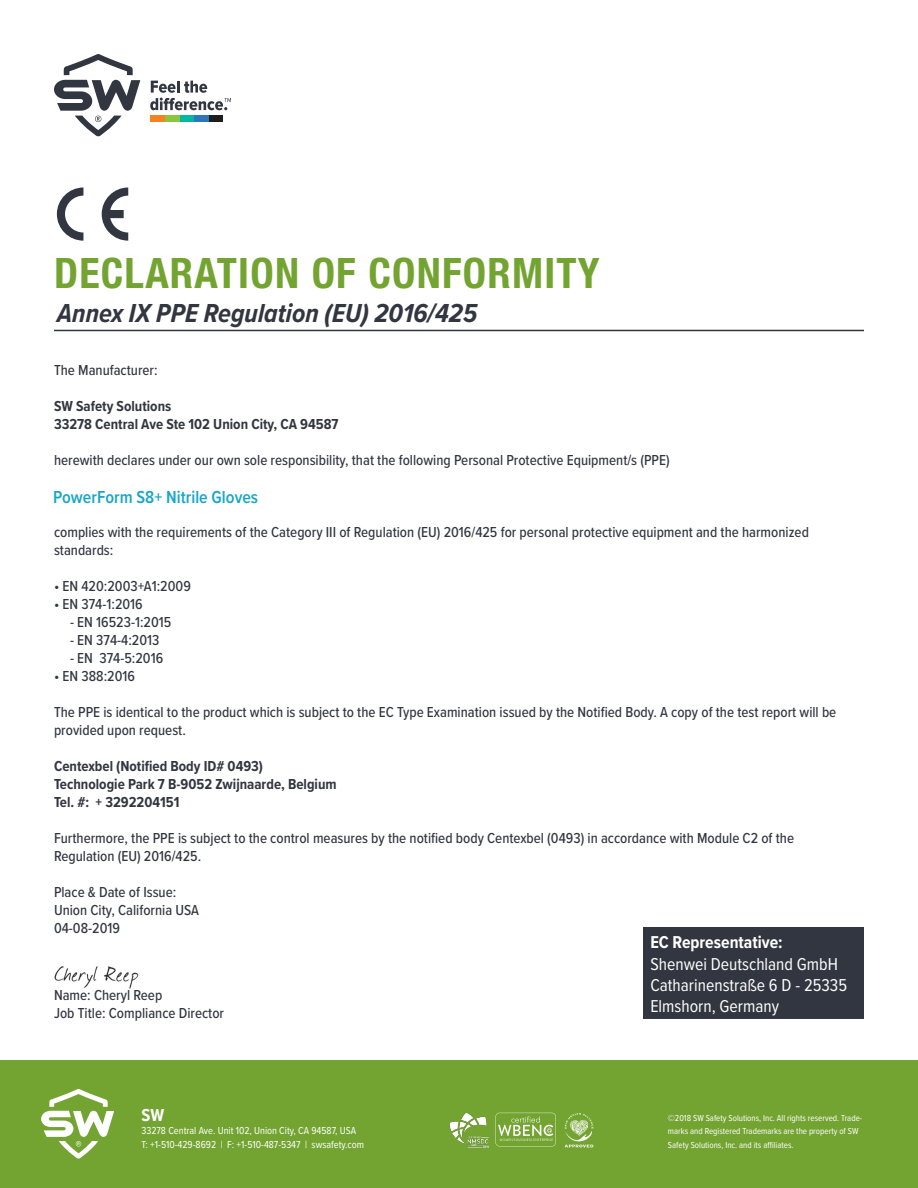
<style>
.page{position:relative;width:918px;height:1188px;background:#fff}
.page>*{position:absolute;margin:0;border:0;box-sizing:border-box;transform-origin:0 0}
.t1{font:700 condensed 42px "Helvetica Neue LT Std";letter-spacing:.03em;color:#73a432}
.t2{font:italic 700 27px "Proxima Nova Cond";color:#323640}
.t3{font:600 18px "Proxima Nova Cond";color:#18a6c8}
.t4{font:700 18px "Proxima Nova Cond";color:#fff}
.t5{font:17.85px/21.5px "Proxima Nova Cond";color:#fff}
.t6{font:700 17.85px "Proxima Nova Cond";color:#fff}
.t7{font:500 15px/18px "Proxima Nova Cond";color:#323640}
.t8{font:700 15px/18px "Proxima Nova Cond";color:#323640}
.t9{font:10.5px/13.5px "Proxima Nova Cond";color:#fff}
.t10{font:9px/13.5px "Proxima Nova Cond";color:#fff}
</style>
<div class="page">
<div style="left:0;top:1061px;width:918px;height:127px;background:#73a432"></div>
<svg style="left:495px;top:1113px;width:61px;height:33px"></svg>
<svg style="left:565px;top:1113px;width:28px;height:34px"></svg>
<img style="left:450px;top:1112px;width:38px;height:36px">
<svg style="left:41px;top:1089px;width:73px;height:70px"></svg>
<svg style="left:150px;top:81px;width:81px;height:29px"></svg>
<svg style="left:54px;top:54px;width:86px;height:82px"></svg>
<div style="left:209px;top:115px;width:14px;height:7px;background:#201d1e"></div>
<div style="left:194px;top:115px;width:15px;height:7px;background:#2e76bc"></div>
<div style="left:180px;top:115px;width:14px;height:7px;background:#03b89d"></div>
<div style="left:165px;top:115px;width:15px;height:7px;background:#8bc63e"></div>
<div style="left:151px;top:115px;width:14px;height:7px;background:#f58220"></div>
<svg style="left:57px;top:188px;width:71px;height:53px"></svg>
<hr style="left:54px;top:330px;width:810px;height:1px;background:#323640">
<div style="left:644px;top:927px;width:220px;height:92px;background:#323640"></div>
<img style="left:54px;top:966px;width:85px;height:23px">
<h1 class="t1" style="left:54px;top:248px;width:547px">DECLARATION OF CONFORMITY</h1>
<h2 class="t2" style="left:57px;top:293px;width:422px">Annex IX PPE Regulation (EU) 2016/425</h2>
<p class="t7" style="left:54px;top:360px;width:105px">The Manufacturer:</p>
<p class="t8" style="left:54px;top:396px;width:286px">SW Safety Solutions<br>33278 Central Ave Ste 102 Union City, CA 94587</p>
<p class="t7" style="left:54px;top:450px;width:617px">herewith declares under our own sole responsibility, that the following Personal Protective Equipment/s (PPE)</p>
<p class="t3" style="left:53px;top:484px;width:206px">PowerForm S8+ Nitrile Gloves</p>
<p class="t7" style="left:54px;top:522px;width:756px">complies with the requirements of the Category III of Regulation (EU) 2016/425 for personal protective equipment and the harmonized standards:</p>
<p class="t7" style="left:54px;top:576px;width:138px">• EN 420:2003+A1:2009</p>
<p class="t7" style="left:54px;top:594px;width:90px">• EN 374-1:2016</p>
<p class="t7" style="left:70px;top:612px;width:103px">- EN 16523-1:2015</p>
<p class="t7" style="left:70px;top:630px;width:91px">- EN 374-4:2013</p>
<p class="t7" style="left:70px;top:648px;width:95px">- EN 374-5:2016</p>
<p class="t7" style="left:54px;top:666px;width:83px">• EN 388:2016</p>
<p class="t7" style="left:54px;top:702px;width:784px">The PPE is identical to the product which is subject to the EC Type Examination issued by the Notified Body. A copy of the test report will be provided upon request.</p>
<p class="t8" style="left:54px;top:756px;width:284px">Centexbel (Notified Body ID# 0493)<br>Technologie Park 7 B-9052 Zwijnaarde, Belgium<br>Tel. #: + 3292204151</p>
<p class="t7" style="left:54px;top:828px;width:742px">Furthermore, the PPE is subject to the control measures by the notified body Centexbel (0493) in accordance with Module C2 of the<br>Regulation (EU) 2016/425.</p>
<p class="t7" style="left:54px;top:882px;width:147px">Place &amp; Date of Issue:<br>Union City, California USA<br>04-08-2019</p>
<p class="t6" style="left:650px;top:929px;width:134px">EC Representative:</p>
<p class="t5" style="left:650px;top:952px;width:198px">Shenwei Deutschland GmbH<br>Catharinenstraße 6 D - 25335<br>Elmshorn, Germany</p>
<p class="t7" style="left:54px;top:986px;width:172px">Name: Cheryl Reep<br>Job Title: Compliance Director</p>
<p class="t4" style="left:141px;top:1101px;width:24px">SW</p>
<p class="t9" style="left:141px;top:1123px;width:224px">33278 Central Ave. Unit 102, Union City, CA 94587, USA<br>T: +1-510-429-8692 | F: +1-510-487-5347 | swsafety.com</p>
<p class="t10" style="left:668px;top:1110px;width:196px">©2018 SW Safety Solutions, Inc. All rights reserved. Trade&shy;marks and Registered Trademarks are the property of SW<br>Safety Solutions, Inc. and its affiliates.</p>
</div>
